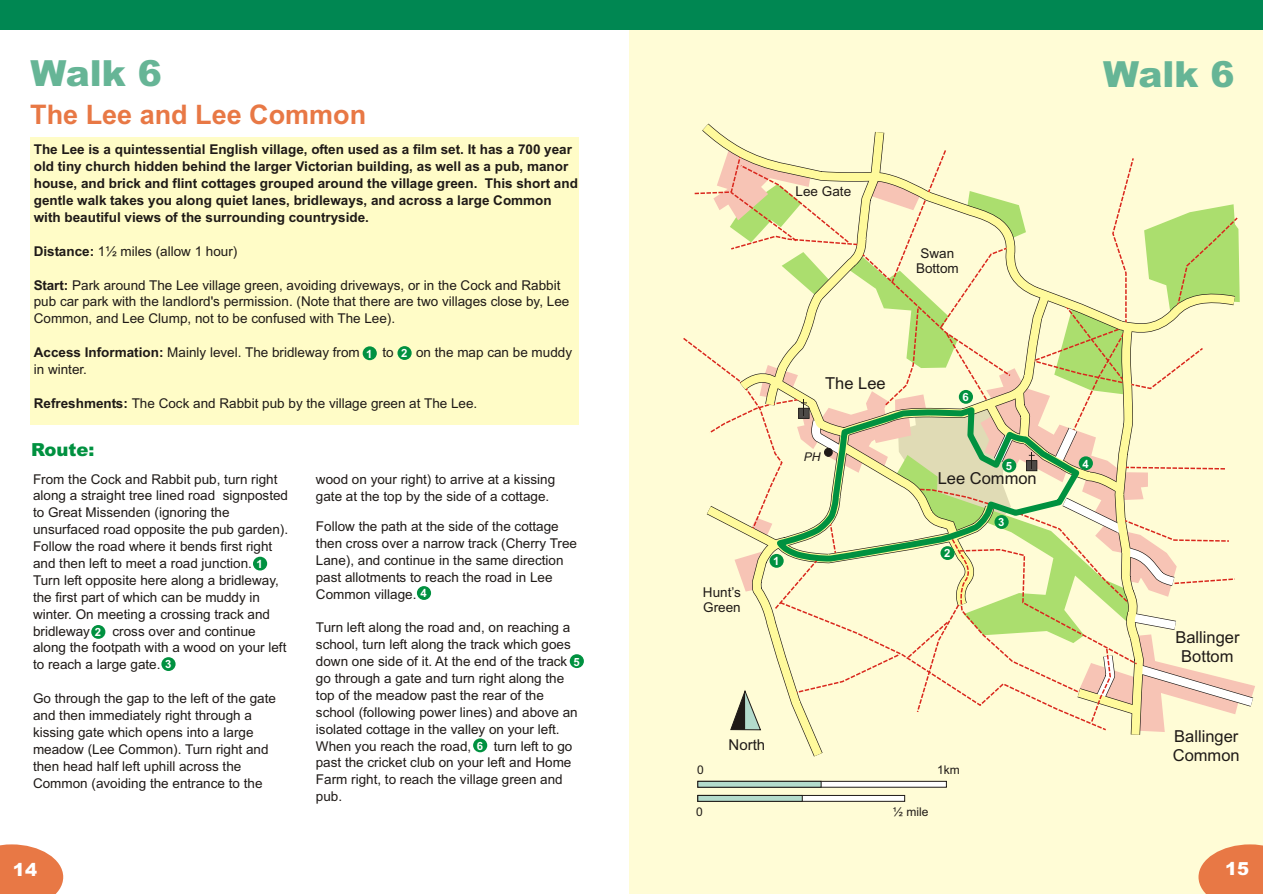
<style>
.page{position:relative;width:1263px;height:894px;background:#fff}
.page>*{position:absolute;margin:0;border:0;box-sizing:border-box;transform-origin:0 0}
.t1{font:900 36px "Arial";color:#66b596}
.t2{font:700 27px "Arial";color:#e87845}
.t3{font:900 18px "Arial";color:#009140}
.t4{font:900 18px "Arial";color:#fff}
.t5{font:16.5px/18.5px "Arial";color:#1f1a17}
.t6{font:15px "Arial";color:#1f1a17}
.t7{font:13.5px/17px "Arial";color:#1f1a17}
.t8{font:700 13.5px/17px "Arial";color:#1f1a17}
.t9{font:12px "Arial";color:#1f1a17}
.t10{font:italic 12px "Arial";color:#1f1a17}
.t11{font:700 11.4px "Arial";color:#fff}
.s1{font-weight:700}
</style>
<div class="page">
<div style="left:629px;top:0;width:634px;height:894px;background:#fffcd6"></div>
<svg style="left:821px;top:781px;width:126px;height:6px"></svg>
<svg style="left:698px;top:781px;width:123px;height:6px"></svg>
<div style="left:698px;top:795px;width:207px;height:7px;background:#fff;border:1px solid #1f1a17"></div>
<div style="left:698px;top:795px;width:104px;height:7px;background:#b3dbcc;border:1px solid #1f1a17"></div>
<svg style="left:683px;top:145px;width:572px;height:612px"></svg>
<div style="left:959px;top:390px;width:14px;height:14px;background:#009140;border-radius:50%"></div>
<div style="left:1002px;top:459px;width:14px;height:13px;background:#009140;border-radius:50%"></div>
<div style="left:770px;top:554px;width:14px;height:14px;background:#009140;border-radius:50%"></div>
<div style="left:995px;top:515px;width:14px;height:14px;background:#009140;border-radius:50%"></div>
<div style="left:1079px;top:456px;width:14px;height:14px;background:#009140;border-radius:50%"></div>
<div style="left:941px;top:546px;width:14px;height:14px;background:#009140;border-radius:50%"></div>
<div style="left:30px;top:137px;width:549px;height:288px;background:#fffcc7"></div>
<div style="left:253px;top:557px;width:14px;height:14px;background:#009140;border-radius:50%"></div>
<div style="left:91px;top:625px;width:14px;height:14px;background:#009140;border-radius:50%"></div>
<div style="left:161px;top:657px;width:15px;height:14px;background:#009140;border-radius:50%"></div>
<div style="left:417px;top:586px;width:14px;height:14px;background:#009140;border-radius:50%"></div>
<div style="left:570px;top:654px;width:14px;height:14px;background:#009140;border-radius:50%"></div>
<div style="left:473px;top:738px;width:14px;height:14px;background:#009140;border-radius:50%"></div>
<div style="left:363px;top:346px;width:14px;height:14px;background:#009140;border-radius:50%"></div>
<div style="left:397px;top:346px;width:15px;height:14px;background:#009140;border-radius:50%"></div>
<svg style="left:0;top:844px;width:63px;height:50px;background:#eb8a5e"></svg>
<svg style="left:1199px;top:844px;width:64px;height:50px;background:#ea8957"></svg>
<div style="left:0;top:0;width:1263px;height:30px;background:#008752"></div>
<h1 class="t1" style="left:30px;top:60px;width:133px">Walk 6</h1>
<h2 class="t2" style="left:30px;top:104px;width:338px">The Lee and Lee Common</h2>
<p class="t8" style="left:34px;top:142px;width:546px">The Lee is a quintessential English village, often used as a film set. It has a 700 year old tiny church hidden behind the larger Victorian building, as well as a pub, manor house, and brick and flint cottages grouped around the village green. This short and gentle walk takes you along quiet lanes, bridleways, and across a large Common with beautiful views of the surrounding countryside.</p>
<p class="t7" style="left:34px;top:244px;width:205px"><span class="s1">Distance:</span> 1½ miles (allow 1 hour)</p>
<p class="t7" style="left:34px;top:278px;width:537px"><span class="s1">Start:</span> Park around The Lee village green, avoiding driveways, or in the Cock and Rabbit pub car park with the landlord's permission. (Note that there are two villages close by, Lee<br>Common, and Lee Clump, not to be confused with The Lee).</p>
<p class="t7" style="left:34px;top:345px;width:328px"><span class="s1">Access Information:</span> Mainly level. The bridleway from</p>
<p class="t7" style="left:382px;top:345px;width:13px">to</p>
<p class="t7" style="left:416px;top:345px;width:158px">on the map can be muddy</p>
<p class="t7" style="left:34px;top:362px;width:55px">in winter.</p>
<p class="t7" style="left:34px;top:396px;width:445px"><span class="s1">Refreshments:</span> The Cock and Rabbit pub by the village green at The Lee.</p>
<h3 class="t3" style="left:31px;top:443px;width:65px">Route:</h3>
<p class="t7" style="left:33px;top:472px;width:257px">From the Cock and Rabbit pub, turn right along a straight tree lined road signposted to Great Missenden (ignoring the unsurfaced road opposite the pub garden).<br>Follow the road where it bends first right and then left to meet a road junction.<br>Turn left opposite here along a bridleway, the first part of which can be muddy in winter. On meeting a crossing track and bridleway</p>
<p class="t11" style="left:366px;top:349px;width:8px">1</p>
<p class="t11" style="left:401px;top:349px;width:8px">2</p>
<p class="t7" style="left:316px;top:472px;width:241px">wood on your right) to arrive at a kissing gate at the top by the side of a cottage.</p>
<p class="t7" style="left:316px;top:519px;width:263px">Follow the path at the side of the cottage then cross over a narrow track (Cherry Tree Lane), and continue in the same direction past allotments to reach the road in Lee Common village.</p>
<p class="t7" style="left:316px;top:620px;width:263px">Turn left along the road and, on reaching a school, turn left along the track which goes down one side of it. At the end of the track go through a gate and turn right along the top of the meadow past the rear of the school (following power lines) and above an isolated cottage in the valley on your left.<br>When you reach the road,</p>
<p class="t11" style="left:257px;top:560px;width:8px">1</p>
<p class="t11" style="left:421px;top:589px;width:8px">4</p>
<p class="t7" style="left:33px;top:624px;width:255px;text-indent:80px">cross over and continue along the footpath with a wood on your left to reach a large gate.</p>
<p class="t7" style="left:33px;top:691px;width:244px">Go through the gap to the left of the gate and then immediately right through a kissing gate which opens into a large meadow (Lee Common). Turn right and then head half left uphill across the Common (avoiding the entrance to the</p>
<p class="t11" style="left:95px;top:628px;width:8px">2</p>
<p class="t11" style="left:573px;top:657px;width:8px">5</p>
<p class="t11" style="left:165px;top:660px;width:8px">3</p>
<p class="t7" style="left:316px;top:739px;width:258px;text-indent:178px">turn left to go past the cricket club on your left and Home<br>Farm right, to reach the village green and pub.</p>
<p class="t11" style="left:477px;top:741px;width:8px">6</p>
<p class="t7" style="left:796px;top:184px;width:57px">Lee Gate</p>
<p class="t7" style="left:916px;top:247px;width:44px;line-height:15.1px;text-align:center">Swan<br>Bottom</p>
<p class="t5" style="left:825px;top:375px;width:62px">The Lee</p>
<p class="t10" style="left:804px;top:453px;width:18px">PH</p>
<p class="t7" style="left:703px;top:586px;width:40px;line-height:15.1px">Hunt’s<br>Green</p>
<p class="t11" style="left:773px;top:557px;width:8px">1</p>
<p class="t11" style="left:962px;top:393px;width:8px">6</p>
<p class="t11" style="left:1006px;top:462px;width:8px">5</p>
<p class="t5" style="left:938px;top:471px;width:101px">Lee Common</p>
<p class="t11" style="left:944px;top:549px;width:8px">2</p>
<p class="t11" style="left:998px;top:518px;width:8px">3</p>
<p class="t6" style="left:729px;top:739px;width:38px">North</p>
<p class="t9" style="left:697px;top:765px;width:8px">0</p>
<p class="t9" style="left:937px;top:765px;width:24px">1km</p>
<p class="t9" style="left:696px;top:807px;width:8px">0</p>
<p class="t9" style="left:893px;top:807px;width:37px">½ mile</p>
<h1 class="t1" style="left:1103px;top:61px;width:133px">Walk 6</h1>
<p class="t11" style="left:1082px;top:459px;width:8px">4</p>
<p class="t5" style="left:1175px;top:630px;width:66px;text-align:center">Ballinger<br>Bottom</p>
<p class="t5" style="left:1173px;top:729px;width:68px">Ballinger<br>Common</p>
<h3 class="t4" style="left:13px;top:863px;width:26px">14</h3>
<h3 class="t4" style="left:1225px;top:862px;width:26px">15</h3>
</div>
